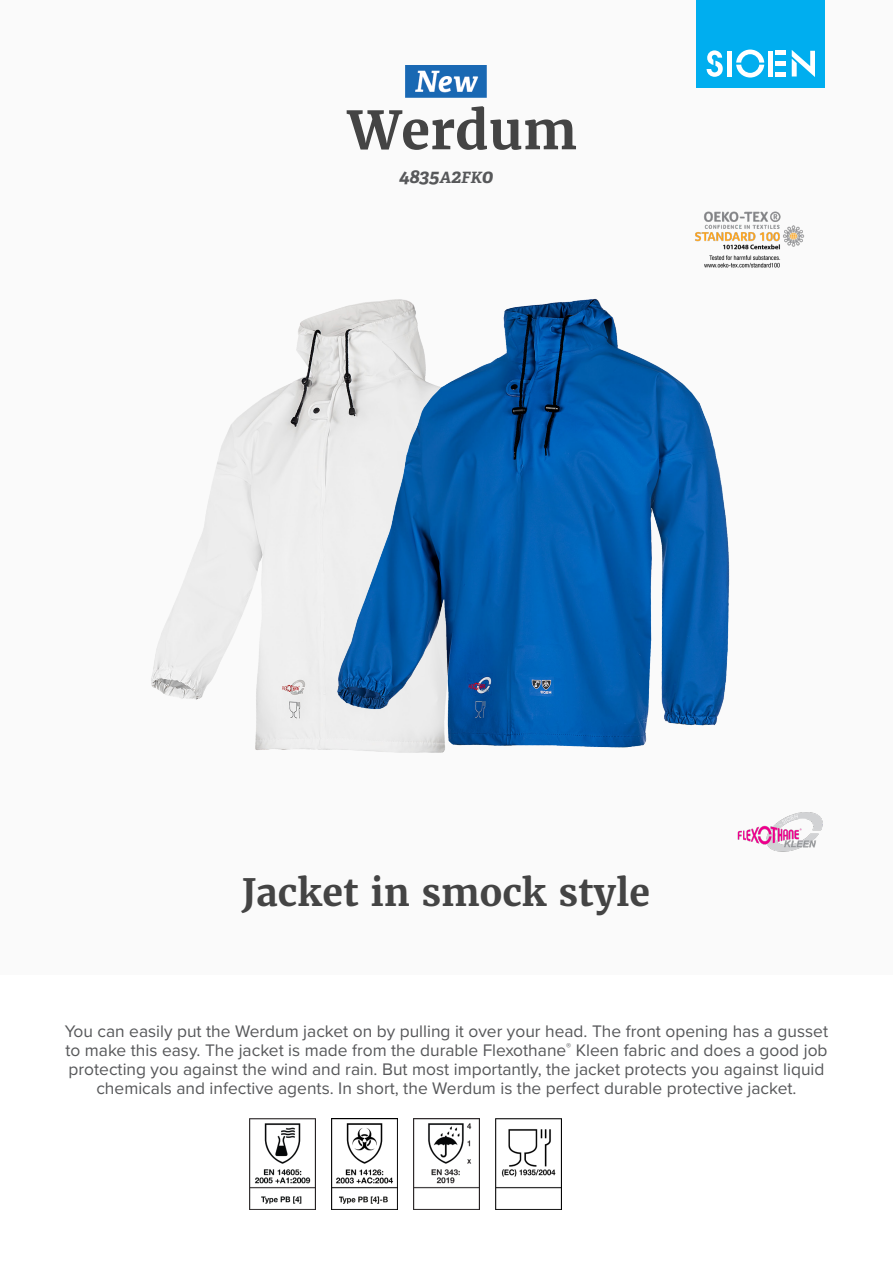
<style>
.page{position:relative;width:893px;height:1263px;background:#fff}
.page>*{position:absolute;margin:0;border:0;box-sizing:border-box;transform-origin:0 0}
.product_name{font:700 52.5px "Merriweather";color:#444}
.product_h2{font:700 37.5px "Merriweather";color:#444}
.product_ref{font:italic 700 19.5px "Adelle";color:#57585a}
.product_description{font:17.4px/18.8px "Proxima Nova";color:#57585a;text-align:center}
.s1{font-size:15.6px}
</style>
<div class="page">
<div style="left:0;top:0;width:893px;height:974px;background:#fafafa"></div>
<div style="left:697px;top:0;width:128px;height:88px;background:#00aeef"></div>
<svg style="left:707px;top:50px;width:16px;height:27px"></svg>
<svg style="left:736px;top:50px;width:28px;height:28px"></svg>
<div style="left:727px;top:51px;width:5px;height:26px;background:#fff"></div>
<div style="left:768px;top:51px;width:5px;height:26px;background:#fff"></div>
<div style="left:775px;top:72px;width:11px;height:5px;background:#fff"></div>
<div style="left:775px;top:61px;width:11px;height:5px;background:#fff"></div>
<hr style="left:775px;top:51px;width:11px;height:4px;background:#fff">
<svg style="left:792px;top:50px;width:23px;height:27px"></svg>
<img style="left:783px;top:812px;width:40px;height:40px">
<img style="left:783px;top:225px;width:21px;height:22px">
<img style="left:249px;top:1118px;width:66px;height:92px">
<img style="left:331px;top:1118px;width:67px;height:92px">
<img style="left:413px;top:1118px;width:67px;height:92px">
<img style="left:495px;top:1118px;width:67px;height:92px">
<img style="left:151px;top:341px;width:147px;height:409px">
<img style="left:298px;top:211px;width:485px;height:641px">
<img style="left:406px;top:65px;width:80px;height:33px">
<p class="product_name" style="left:348px;top:97px;width:231px">Werdum</p>
<p class="product_ref" style="left:399px;top:164px;width:96px">4835<span class="s1">A</span>2<span class="s1">FK</span>0</p>
<p class="product_h2" style="left:242px;top:868px;width:410px">Jacket in smock style</p>
<p class="product_description" style="left:65px;top:1021px;width:765px">You can easily put the Werdum jacket on by pulling it over your head. The front opening has a gusset to make this easy. The jacket is made from the durable Flexothane<sup>®</sup> Kleen fabric and does a good job protecting you against the wind and rain. But most importantly, the jacket protects you against liquid chemicals and infective agents. In short, the Werdum is the perfect durable protective jacket.</p>
</div>
